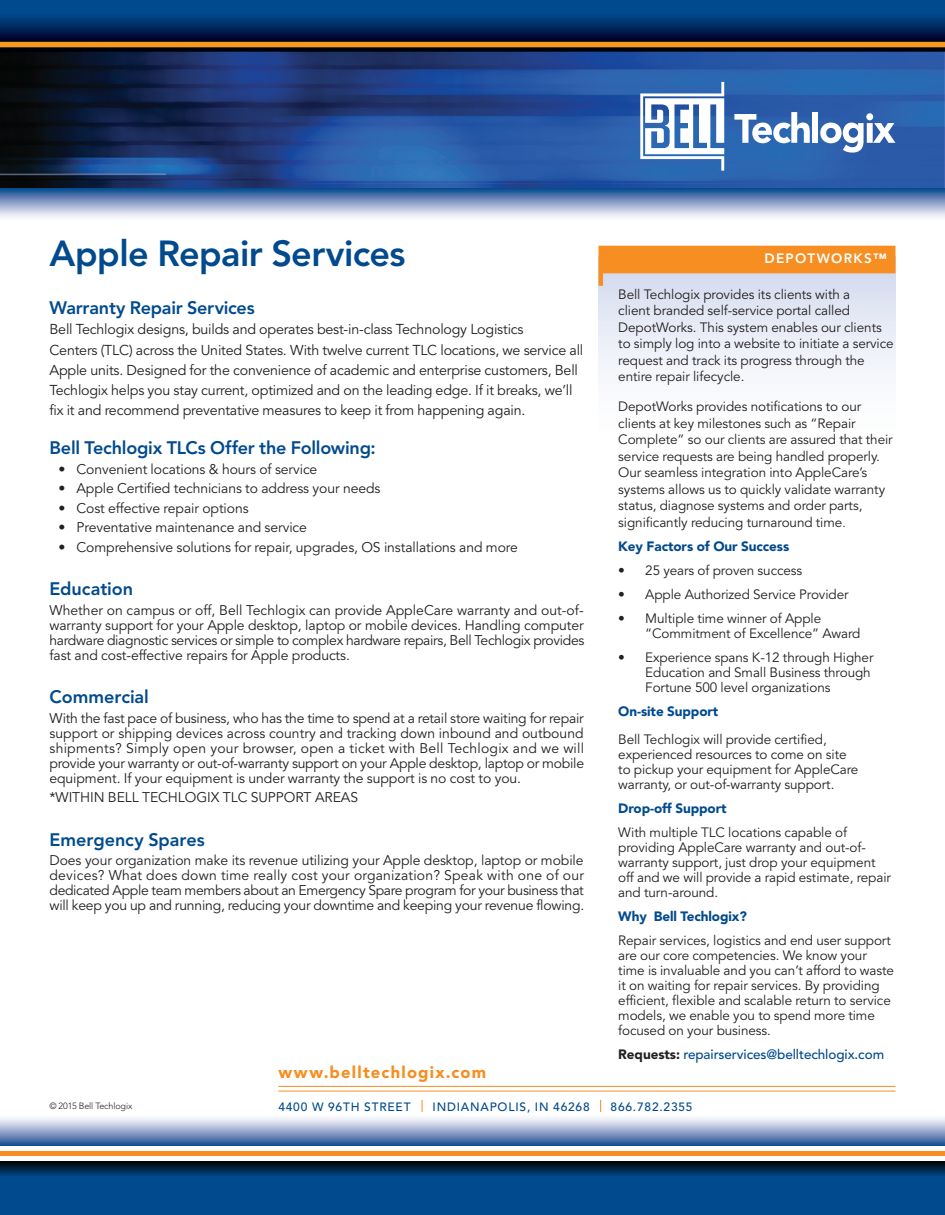
<style>
.page{position:relative;width:945px;height:1215px;background:#fff}
.page>*{position:absolute;margin:0;border:0;box-sizing:border-box;transform-origin:0 0}
.t1{font:800 36px "Avenir";letter-spacing:-.015em;color:#004a8d}
.t2{font:800 18px "Avenir";letter-spacing:-.01em;color:#004a8d}
.t3{font:900 16.5px "Avenir";letter-spacing:.075em;color:#f68e22}
.t4{font:14.25px/20.2px "Avenir";letter-spacing:-.015em;color:#231f20}
.t5{font:13.95px/15px "Avenir";letter-spacing:-.005em;color:#231f20;text-align:justify}
.t6{font:13.5px/15px "Avenir";letter-spacing:-.005em;color:#231f20}
.t7{font:900 13.5px "Avenir";letter-spacing:-.005em;color:#004a8d}
.t8{font:500 13.5px "Avenir";letter-spacing:-.005em;color:#004a8d}
.t9{font:800 13.5px "Avenir";letter-spacing:.095em;color:#fff}
.t10{font:500 12px "Avenir";letter-spacing:.065em;color:#004a8d}
.t11{font:300 9px "Avenir";letter-spacing:-.015em;color:#231f20}
.s1{font-size:12px}
.s2{font-weight:900;color:#231f20}
</style>
<div class="page">
<div style="left:598px;top:256px;width:298px;height:353px;background:linear-gradient(to bottom,#e5e9f5,#fff)"></div>
<img style="left:0;top:0;width:945px;height:188px">
<svg style="left:598px;top:246px;width:298px;height:40px;background:#eca662"></svg>
<svg style="left:734px;top:112px;width:76px;height:31px"></svg>
<div style="left:812px;top:112px;width:6px;height:31px;background:#fff"></div>
<svg style="left:820px;top:113px;width:75px;height:40px"></svg>
<svg style="left:640px;top:82px;width:84px;height:89px"></svg>
<svg style="left:0;top:188px;width:945px;height:30px;background:#8aa2c7"></svg>
<svg style="left:0;top:1117px;width:945px;height:29px;background:#8fa5c9"></svg>
<div style="left:0;top:1161px;width:945px;height:54px;background:#004a8d"></div>
<svg style="left:0;top:1161px;width:945px;height:14px;background:#00203c"></svg>
<div style="left:0;top:1151px;width:945px;height:5px;background:#f68e22"></div>
<hr style="left:278px;top:1086px;width:618px;height:1px;background:#f68e22">
<hr style="left:278px;top:1091px;width:618px;height:1px;background:#f68e22">
<svg style="left:600px;top:1100px;width:1px;height:12px"></svg>
<svg style="left:422px;top:1100px;width:1px;height:12px"></svg>
<p class="t1" style="left:50px;top:225px;width:358px">Apple Repair Services</p>
<p class="t2" style="left:50px;top:294px;width:207px">Warranty Repair Services</p>
<p class="t4" style="left:50px;top:320px;width:476px">Bell Techlogix designs, builds and operates best-in-class Technology Logistics</p>
<p class="t4" style="left:50px;top:340px;width:535px">Centers (TLC) across the United States. With twelve current TLC locations, we service all Apple units. Designed for the convenience of academic and enterprise customers, Bell Techlogix helps you stay current, optimized and on the leading edge. If it breaks, we’ll fix it and recommend preventative measures to keep it from happening again.</p>
<p class="t2" style="left:50px;top:434px;width:328px">Bell Techlogix TLCs Offer the Following:</p>
<p class="t5" style="left:58px;top:462px;width:260px">• Convenient locations &amp; hours of service</p>
<p class="t5" style="left:58px;top:481px;width:323px">• Apple Certified technicians to address your needs</p>
<p class="t5" style="left:58px;top:501px;width:192px">• Cost effective repair options</p>
<p class="t5" style="left:58px;top:520px;width:250px">• Preventative maintenance and service</p>
<p class="t5" style="left:58px;top:540px;width:461px">• Comprehensive solutions for repair, upgrades, OS installations and more</p>
<p class="t2" style="left:50px;top:575px;width:85px">Education</p>
<p class="t5" style="left:50px;top:603px;width:536px">Whether on campus or off, Bell Techlogix can provide AppleCare warranty and out-of&shy;warranty support for your Apple desktop, laptop or mobile devices. Handling computer hardware diagnostic services or simple to complex hardware repairs, Bell Techlogix provides fast and cost-effective repairs for Apple products.</p>
<p class="t2" style="left:50px;top:683px;width:101px">Commercial</p>
<p class="t5" style="left:50px;top:711px;width:536px">With the fast pace of business, who has the time to spend at a retail store waiting for repair support or shipping devices across country and tracking down inbound and outbound shipments? Simply open your browser, open a ticket with Bell Techlogix and we will provide your warranty or out-of-warranty support on your Apple desktop, laptop or mobile equipment. If your equipment is under warranty the support is no cost to you.</p>
<p class="t5" style="left:50px;top:790px;width:310px">*WITHIN BELL TECHLOGIX TLC SUPPORT AREAS</p>
<p class="t2" style="left:50px;top:826px;width:157px">Emergency Spares</p>
<p class="t5" style="left:50px;top:853px;width:536px">Does your organization make its revenue utilizing your Apple desktop, laptop or mobile devices? What does down time really cost your organization? Speak with one of our dedicated Apple team members about an Emergency Spare program for your business that will keep you up and running, reducing your downtime and keeping your revenue flowing.</p>
<p class="t3" style="left:278px;top:1058px;width:209px">www.belltechlogix.com</p>
<p class="t9" style="left:765px;top:248px;width:124px">DEPOTWORKS™</p>
<p class="t6" style="left:618px;top:286px;width:277px;line-height:16.5px">Bell Techlogix provides its clients with a<br>client branded self-service portal called DepotWorks. This system enables our clients to simply log into a website to initiate a service request and track its progress through the entire repair lifecycle.</p>
<p class="t6" style="left:618px;top:399px;width:276px;line-height:16.5px">DepotWorks provides notifications to our clients at key milestones such as “Repair Complete” so our clients are assured that their service requests are being handled properly.<br>Our seamless integration into AppleCare’s systems allows us to quickly validate warranty status, diagnose systems and order parts, significantly reducing turnaround time<span class="s1">.</span></p>
<p class="t7" style="left:618px;top:535px;width:173px">Key Factors of Our Success</p>
<p class="t6" style="left:618px;top:563px;width:186px">• 25 years of proven success</p>
<p class="t6" style="left:618px;top:587px;width:232px">• Apple Authorized Service Provider</p>
<p class="t6" style="left:645px;top:611px;width:217px;text-indent:-27px">• Multiple time winner of Apple “Commitment of Excellence” Award</p>
<p class="t6" style="left:645px;top:650px;width:230px;text-indent:-27px">• Experience spans K-12 through Higher<br>Education and Small Business through<br>Fortune 500 level organizations</p>
<p class="t7" style="left:618px;top:700px;width:102px">On-site Support</p>
<p class="t6" style="left:618px;top:732px;width:242px">Bell Techlogix will provide certified, experienced resources to come on site to pickup your equipment for AppleCare warranty, or out-of-warranty support.</p>
<p class="t7" style="left:618px;top:797px;width:110px">Drop-off Support</p>
<p class="t6" style="left:618px;top:825px;width:274px">With multiple TLC locations capable of providing AppleCare warranty and out-of&shy;warranty support, just drop your equipment off and we will provide a rapid estimate, repair and turn-around.</p>
<p class="t7" style="left:618px;top:905px;width:130px">Why Bell Techlogix?</p>
<p class="t6" style="left:618px;top:933px;width:277px">Repair services, logistics and end user support are our core competencies. We know your time is invaluable and you can’t afford to waste it on waiting for repair services. By providing efficient, flexible and scalable return to service models, we enable you to spend more time focused on your business.</p>
<p class="t8" style="left:618px;top:1043px;width:267px"><span class="s2">Requests:</span> repairservices@belltechlogix.com</p>
<p class="t11" style="left:50px;top:1100px;width:84px">© 2015 Bell Techlogix</p>
<p class="t10" style="left:278px;top:1096px;width:134px">4400 W 96TH STREET</p>
<p class="t10" style="left:433px;top:1096px;width:159px">INDIANAPOLIS, IN 46268</p>
<p class="t10" style="left:611px;top:1096px;width:84px">866.782.2355</p>
</div>
